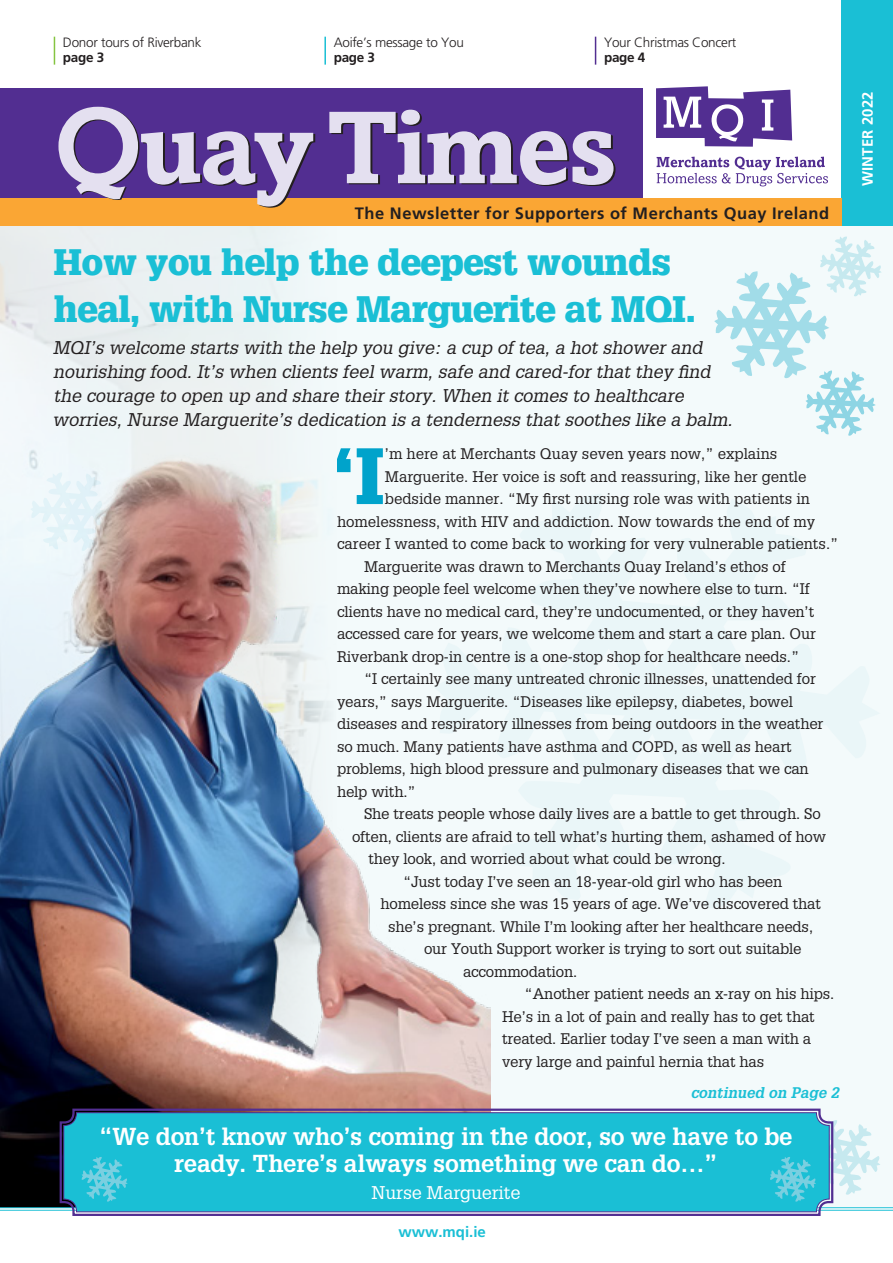
<style>
.page{position:relative;width:893px;height:1263px;background:#fff}
.page>*{position:absolute;margin:0;border:0;box-sizing:border-box;transform-origin:0 0}
.t1{font:900 77.85px "Glypha LT";color:#00a3cb}
.t2{font:900 36px/46.5px "Glypha LT";letter-spacing:-.01em;color:#1abfd5}
.t3{font:700 24px/27px "Glypha LT";letter-spacing:-.01em;color:#fff;text-align:center}
.t4{font:italic 18px/24px "Glypha LT";color:#231f20}
.t5{font:18px "Glypha LT";letter-spacing:-.01em;color:#fff}
.t6{font:700 16.5px "Frutiger";letter-spacing:.03em;color:#231f20}
.t7{font:15px "Glypha LT";letter-spacing:-.01em;color:#231f20}
.t8{font:italic 700 15px "Glypha LT";color:#1abfd5}
.t9{font:700 15px "Frutiger";letter-spacing:.01em;color:#fff}
.t10{font:700 15px "Frutiger";color:#1abfd5}
.t11{font:300 13.5px "Frutiger";letter-spacing:-.02em;color:#231f20}
.t12{font:700 13.5px "Frutiger";letter-spacing:-.02em;color:#231f20}
</style>
<div class="page">
<div style="left:0;top:226px;width:893px;height:981px;background:#f3fafb"></div>
<div style="left:842px;top:0;width:51px;height:226px;background:#1abfd5"></div>
<div style="left:0;top:89px;width:642px;height:109px;background:#522e91"></div>
<svg style="left:54px;top:37px;width:1px;height:28px"></svg>
<hr style="left:324px;top:37px;width:2px;height:28px;background:#1abfd5">
<svg style="left:595px;top:37px;width:1px;height:28px"></svg>
<div style="left:0;top:198px;width:842px;height:28px;background:#faa634"></div>
<svg style="left:329px;top:110px;width:286px;height:76px"></svg>
<svg style="left:58px;top:106px;width:257px;height:102px"></svg>
<svg style="left:657px;top:157px;width:171px;height:29px"></svg>
<svg style="left:656px;top:86px;width:136px;height:61px"></svg>
<img style="left:0;top:227px;width:490px;height:980px">
<svg style="left:714px;top:236px;width:168px;height:200px"></svg>
<hr style="left:0;top:1207px;width:893px;height:1px;background:#1abfd5">
<hr style="left:0;top:1210px;width:893px;height:1px;background:#1abfd5">
<svg style="left:59px;top:1107px;width:775px;height:109px;background:#886fa1"></svg>
<div style="left:63px;top:1112px;width:767px;height:100px;background:#1abfd5"></div>
<svg style="left:82px;top:1157px;width:46px;height:45px;background:#3fc5d9"></svg>
<svg style="left:770px;top:1120px;width:110px;height:82px"></svg>
<p class="t11" style="left:63px;top:34px;width:140px">Donor tours of Riverbank</p>
<p class="t12" style="left:63px;top:49px;width:43px">page 3</p>
<p class="t11" style="left:334px;top:34px;width:132px">Aoife’s message to You</p>
<p class="t12" style="left:334px;top:49px;width:43px">page 3</p>
<p class="t11" style="left:604px;top:34px;width:134px">Your Christmas Concert</p>
<p class="t12" style="left:604px;top:49px;width:43px">page 4</p>
<p class="t6" style="left:355px;top:203px;width:476px">The Newsletter for Supporters of Merchants Quay Ireland</p>
<h2 class="t2" style="left:54px;top:239px;width:644px">How you help the deepest wounds heal, with Nurse Marguerite at MQI.</h2>
<p class="t4" style="left:53px;top:336px;width:681px">MQI’s welcome starts with the help you give: a cup of tea, a hot shower and nourishing food. It’s when clients feel warm, safe and cared-for that they find the courage to open up and share their story. When it comes to healthcare worries, Nurse Marguerite’s dedication is a tenderness that soothes like a balm.</p>
<h1 class="t1" style="left:333px;top:429px;width:54px">‘I</h1>
<p class="t7" style="left:385px;top:445px;width:394px">’m here at Merchants Quay seven years now,” explains</p>
<p class="t7" style="left:385px;top:467px;width:423px">Marguerite. Her voice is soft and reassuring, like her gentle</p>
<p class="t7" style="left:385px;top:490px;width:427px">bedside manner. “My first nursing role was with patients in</p>
<p class="t7" style="left:337px;top:512px;width:480px">homelessness, with HIV and addiction. Now towards the end of my</p>
<p class="t7" style="left:337px;top:535px;width:503px">career I wanted to come back to working for very vulnerable patients.”</p>
<p class="t7" style="left:364px;top:557px;width:423px">Marguerite was drawn to Merchants Quay Ireland’s ethos of</p>
<p class="t7" style="left:337px;top:580px;width:474px">making people feel welcome when they’ve nowhere else to turn. “If</p>
<p class="t7" style="left:337px;top:602px;width:479px">clients have no medical card, they’re undocumented, or they haven’t</p>
<p class="t7" style="left:337px;top:625px;width:480px">accessed care for years, we welcome them and start a care plan. Our</p>
<p class="t7" style="left:337px;top:647px;width:464px">Riverbank drop-in centre is a one-stop shop for healthcare needs.”</p>
<p class="t7" style="left:364px;top:670px;width:453px">“I certainly see many untreated chronic illnesses, unattended for</p>
<p class="t7" style="left:337px;top:692px;width:457px">years,” says Marguerite. “Diseases like epilepsy, diabetes, bowel</p>
<p class="t7" style="left:337px;top:715px;width:488px">diseases and respiratory illnesses from being outdoors in the weather</p>
<p class="t7" style="left:337px;top:737px;width:456px">so much. Many patients have asthma and COPD, as well as heart</p>
<p class="t7" style="left:337px;top:760px;width:473px">problems, high blood pressure and pulmonary diseases that we can</p>
<p class="t7" style="left:337px;top:782px;width:80px">help with.”</p>
<p class="t7" style="left:364px;top:805px;width:458px">She treats people whose daily lives are a battle to get through. So</p>
<p class="t7" style="left:352px;top:827px;width:476px">often, clients are afraid to tell what’s hurting them, ashamed of how</p>
<p class="t7" style="left:368px;top:850px;width:359px">they look, and worried about what could be wrong.</p>
<p class="t7" style="left:403px;top:872px;width:381px">“Just today I’ve seen an 18-year-old girl who has been</p>
<p class="t7" style="left:380px;top:895px;width:442px">homeless since she was 15 years of age. We’ve discovered that</p>
<p class="t7" style="left:388px;top:917px;width:427px">she’s pregnant. While I’m looking after her healthcare needs,</p>
<p class="t7" style="left:424px;top:940px;width:379px">our Youth Support worker is trying to sort out suitable</p>
<p class="t7" style="left:463px;top:962px;width:116px">accommodation.</p>
<p class="t7" style="left:524px;top:985px;width:311px">“Another patient needs an x-ray on his hips.</p>
<p class="t7" style="left:502px;top:1007px;width:314px">He’s in a lot of pain and really has to get that</p>
<p class="t7" style="left:502px;top:1030px;width:311px">treated. Earlier today I’ve seen a man with a</p>
<p class="t7" style="left:502px;top:1052px;width:264px">very large and painful hernia that has</p>
<p class="t8" style="left:691px;top:1083px;width:150px">continued on Page 2</p>
<h3 class="t3" style="left:99px;top:1122px;width:695px">“We don’t know who’s coming in the door, so we have to be ready. There’s always something we can do…”</h3>
<p class="t5" style="left:371px;top:1181px;width:150px">Nurse Marguerite</p>
<p class="t10" style="left:398px;top:1223px;width:89px">www.mqi.ie</p>
<p class="t9" style="left:859px;top:186px;width:96px;rotate:-90deg">WINTER 2022</p>
</div>
